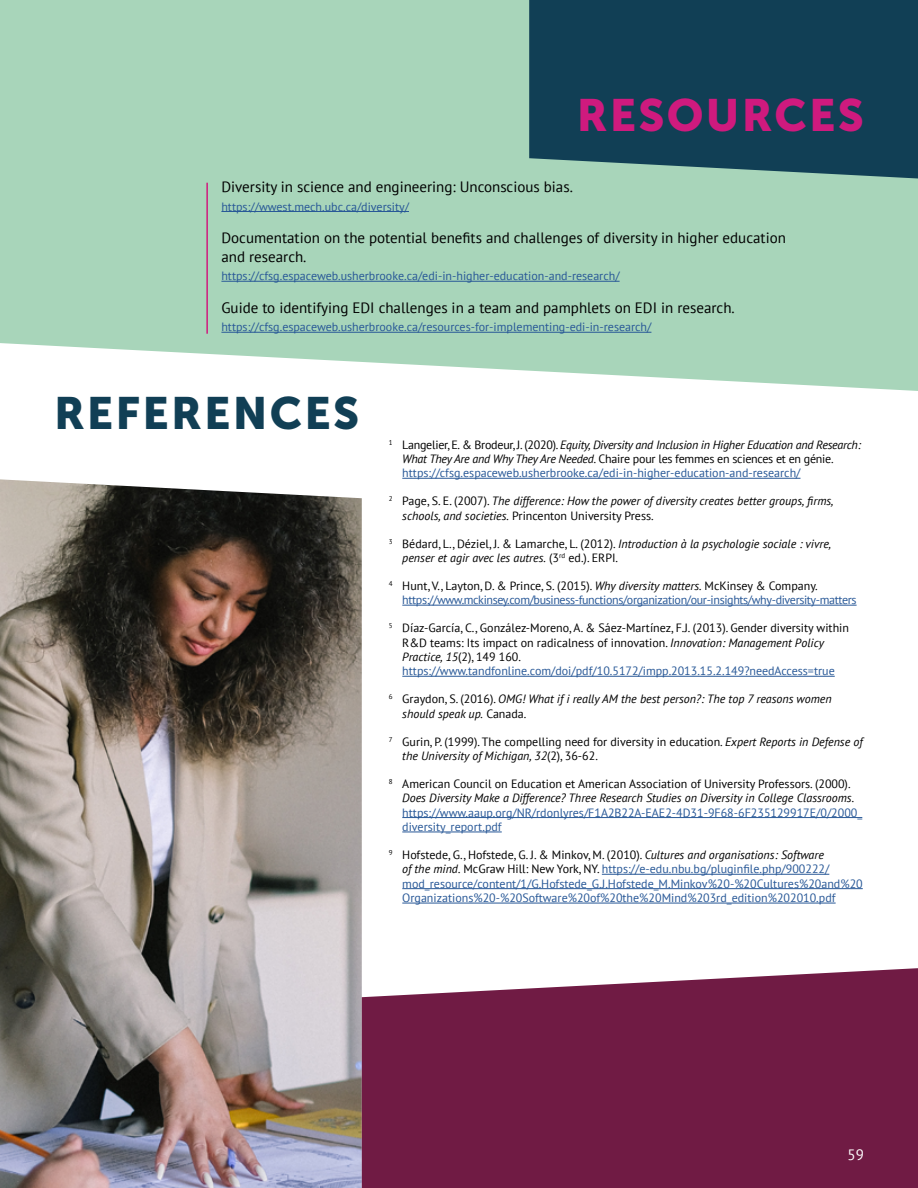
<style>
.page{position:relative;width:918px;height:1188px;background:#fff}
.page>*{position:absolute;margin:0;border:0;box-sizing:border-box;transform-origin:0 0}
.t1{font:45px "Museo Sans 900";letter-spacing:.05em;color:#113f55}
.t2{font:45px "Museo Sans 900";letter-spacing:.05em;color:#cf1a7e}
.t3{font:15px/18.8px "PT Sans";color:#000}
.t4{font:15px "PT Sans";color:#fff}
.t5{font:12px/14.4px "PT Sans";color:#285897}
.t6{font:italic 12px/14.4px "PT Sans";color:#000}
.t7{font:12px/14.4px "PT Sans";color:#000}
.t8{font:italic 12px/14.4px "PT Sans";letter-spacing:-.02em;color:#000}
.t9{font:12px/14.4px "PT Sans";letter-spacing:-.03em;color:#285897}
.s1{font-style:normal}
.s2{font-style:normal;color:#285897}
.s3{color:#000}
.s4{font-style:italic;color:#000}
.s5{font-style:italic}
.s6{color:#285897}
</style>
<div class="page">
<img style="left:0;top:479px;width:362px;height:709px">
<div style="left:362px;top:968px;width:556px;height:220px;background:#701b44"></div>
<svg style="left:0;top:0;width:918px;height:391px;background:#aed8bf"></svg>
<div style="left:529px;top:0;width:389px;height:178px;background:#113f55"></div>
<hr style="left:221px;top:211px;width:188px;height:1px;background:#285897">
<hr style="left:221px;top:281px;width:399px;height:1px;background:#285897">
<hr style="left:221px;top:332px;width:430px;height:1px;background:#285897">
<hr style="left:206px;top:183px;width:2px;height:151px;background:#cf1a7e">
<hr style="left:402px;top:478px;width:398px;height:1px;background:#285897">
<hr style="left:402px;top:605px;width:455px;height:1px;background:#285897">
<hr style="left:402px;top:676px;width:433px;height:1px;background:#285897">
<hr style="left:402px;top:817px;width:460px;height:1px;background:#285897">
<hr style="left:402px;top:832px;width:100px;height:1px;background:#285897">
<hr style="left:602px;top:874px;width:227px;height:1px;background:#285897">
<hr style="left:402px;top:888px;width:461px;height:1px;background:#285897">
<hr style="left:402px;top:903px;width:434px;height:1px;background:#285897">
<h1 class="t2" style="left:577px;top:90px;width:289px">RESOURCES</h1>
<p class="t3" style="left:221px;top:177px;width:353px">Diversity in science and engineering: Unconscious bias.</p>
<p class="t5" style="left:221px;top:199px;width:189px">https://wwest.mech.ubc.ca/diversity/</p>
<p class="t3" style="left:221px;top:228px;width:566px">Documentation on the potential benefits and challenges of diversity in higher education and research.</p>
<p class="t5" style="left:221px;top:269px;width:400px">https://cfsg.espaceweb.usherbrooke.ca/edi-in-higher-education-and-research/</p>
<p class="t3" style="left:221px;top:298px;width:515px">Guide to identifying EDI challenges in a team and pamphlets on EDI in research.</p>
<p class="t5" style="left:221px;top:320px;width:432px">https://cfsg.espaceweb.usherbrooke.ca/resources-for-implementing-edi-in-research/</p>
<h1 class="t1" style="left:54px;top:388px;width:307px">REFERENCES</h1>
<p class="t8" style="left:402px;top:437px;width:460px;text-indent:-13px"><sup>1</sup> <span class="s1">Langelier, E. &amp; Brodeur, J. (2020).</span> Equity, Diversity and Inclusion in Higher Education and Research:<br>What They Are and Why They Are Needed. <span class="s1">Chaire pour les femmes en sciences et en génie. </span><span class="s2">https://cfsg.espaceweb.usherbrooke.ca/edi-in-higher-education-and-research/</span></p>
<p class="t6" style="left:402px;top:494px;width:433px;text-indent:-14px"><sup>2</sup> <span class="s1">Page, S. E. (2007).</span> The difference: How the power of diversity creates better groups, firms, schools, and societies. <span class="s1">Princenton University Press.</span></p>
<p class="t6" style="left:402px;top:536px;width:430px;text-indent:-14px"><sup>3</sup> <span class="s1">Bédard, L., Déziel, J. &amp; Lamarche, L. (2012).</span> Introduction à la psychologie sociale : vivre, penser et agir avec les autres. <span class="s1">(3</span><sup>rd</sup> <span class="s1">ed.). ERPI.</span></p>
<p class="t9" style="left:402px;top:578px;width:456px;text-indent:-14px"><sup>4</sup> <span class="s3">Hunt, V., Layton, D. &amp; Prince, S. (2015).</span> <span class="s4">Why diversity matters.</span> <span class="s3">McKinsey &amp; Company. </span>https://www.mckinsey.com/business-functions/organization/our-insights/why-diversity-matters</p>
<p class="t7" style="left:402px;top:620px;width:448px;text-indent:-14px"><sup>5</sup> Díaz-García, C., González-Moreno, A. &amp; Sáez-Martínez, F.J. (2013). Gender diversity within R&amp;D teams: Its impact on radicalness of innovation. <span class="s5">Innovation: Management Policy Practice, 15</span>(2), 149 160. <span class="s6">https://www.tandfonline.com/doi/pdf/10.5172/impp.2013.15.2.149?needAccess=true</span></p>
<p class="t6" style="left:402px;top:692px;width:431px;text-indent:-14px"><sup>6</sup> <span class="s1">Graydon, S. (2016).</span> OMG! What if i really AM the best person?: The top 7 reasons women should speak up. <span class="s1">Canada.</span></p>
<p class="t7" style="left:402px;top:734px;width:462px;text-indent:-14px"><sup>7</sup> Gurin, P. (1999). The compelling need for diversity in education. <span class="s5">Expert Reports in Defense of the University of Michigan, 32</span>(2), 36-62.</p>
<p class="t6" style="left:402px;top:776px;width:453px;text-indent:-14px"><sup>8</sup> <span class="s1">American Council on Education et American Association of University Professors. (2000).<br></span>Does Diversity Make a Difference? Three Research Studies on Diversity in College Classrooms.</p>
<p class="t5" style="left:402px;top:805px;width:462px">https://www.aaup.org/NR/rdonlyres/F1A2B22A-EAE2-4D31-9F68-6F235129917E/0/2000_ diversity_report.pdf</p>
<p class="t5" style="left:402px;top:847px;width:462px;text-indent:-14px"><sup>9</sup> <span class="s3">Hofstede, G., Hofstede, G. J. &amp; Minkov, M. (2010).</span> <span class="s4">Cultures and organisations: Software<br>of the mind.</span> <span class="s3">McGraw Hill: New York, NY.</span> https://e-edu.nbu.bg/pluginfile.php/900222/ mod_resource/content/1/G.Hofstede_G.J.Hofstede_M.Minkov%20-%20Cultures%20and%20<br>Organizations%20-%20Software%20of%20the%20Mind%203rd_edition%202010.pdf</p>
<p class="t4" style="left:848px;top:1145px;width:18px">59</p>
</div>
